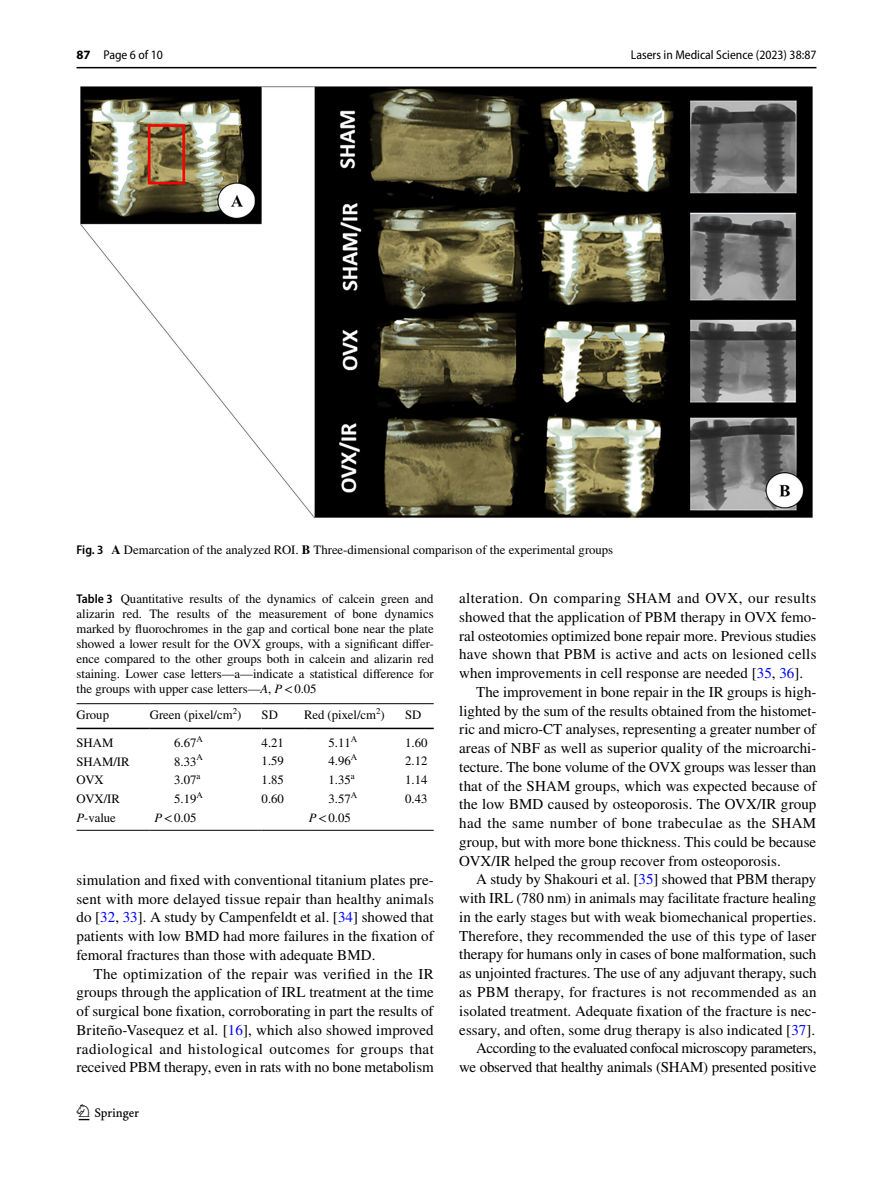
<style>
.page{position:relative;width:893px;height:1187px;background:#fff}
.page>*{position:absolute;margin:0;border:0;box-sizing:border-box;transform-origin:0 0}
.t1{font:22.5px "Springnew Regular 2";color:#000}
.t2{font:15px/18.8px "STIX";color:#000;text-align:justify}
.t3{font:15px "STIX";letter-spacing:.025em;color:#000}
.t4{font:15px "STIX";letter-spacing:-.025em;color:#000}
.t5{font:15px "STIX";letter-spacing:.02em;color:#000}
.t6{font:12.75px/15px "STIX";color:#000;text-align:justify}
.t7{font:semi-condensed 12.75px "Myriad Pro";color:#000}
.s1{font-weight:700;font-stretch:normal}
.s2{font-family:"Myriad Pro";font-weight:600;font-stretch:semi-condensed}
.s3{font-weight:700}
.s4{font-style:italic}
.s5{color:#00f}
</style>
<div class="page">
<hr style="left:77px;top:67px;width:739px;height:1px;background:#000">
<img style="left:81px;top:87px;width:731px;height:432px">
<hr style="left:77px;top:703px;width:73px;height:1px;background:#000">
<hr style="left:77px;top:727px;width:73px;height:2px;background:#000">
<hr style="left:150px;top:703px;width:112px;height:1px;background:#000">
<hr style="left:150px;top:727px;width:112px;height:2px;background:#000">
<hr style="left:262px;top:703px;width:42px;height:1px;background:#000">
<hr style="left:262px;top:727px;width:42px;height:2px;background:#000">
<hr style="left:304px;top:703px;width:101px;height:1px;background:#000">
<hr style="left:304px;top:727px;width:101px;height:2px;background:#000">
<svg style="left:405px;top:703px;width:29px;height:1px"></svg>
<hr style="left:405px;top:727px;width:29px;height:2px;background:#000">
<hr style="left:77px;top:829px;width:73px;height:1px;background:#000">
<hr style="left:150px;top:829px;width:112px;height:1px;background:#000">
<hr style="left:262px;top:829px;width:42px;height:1px;background:#000">
<hr style="left:304px;top:829px;width:101px;height:1px;background:#000">
<svg style="left:405px;top:829px;width:29px;height:1px"></svg>
<p class="t7" style="left:77px;top:48px;width:88px"><span class="s1">87</span> Page 6 of 10</p>
<p class="t7" style="left:631px;top:48px;width:187px">Lasers in Medical Science (2023) 38:87</p>
<p class="t6" style="left:77px;top:543px;width:538px"><span class="s2">Fig. 3</span> <span class="s3">A</span> Demarcation of the analyzed ROI. <span class="s3">B</span> Three-dimensional comparison of the experimental groups</p>
<p class="t6" style="left:77px;top:592px;width:359px"><span class="s2">Table 3</span> Quantitative results of the dynamics of calcein green and alizarin red. The results of the measurement of bone dynamics marked by fluorochromes in the gap and cortical bone near the plate showed a lower result for the OVX groups, with a significant differ&shy;ence compared to the other groups both in calcein and alizarin red staining. Lower case letters—a—indicate a statistical difference for the groups with upper case letters—<span class="s4">A</span>, <span class="s4">P</span>&lt;0.05</p>
<p class="t6" style="left:77px;top:707px;width:34px">Group</p>
<p class="t6" style="left:150px;top:707px;width:93px">Green (pixel/cm<sup>2</sup>)</p>
<p class="t6" style="left:262px;top:707px;width:18px">SD</p>
<p class="t6" style="left:304px;top:707px;width:82px">Red (pixel/cm<sup>2</sup>)</p>
<p class="t6" style="left:405px;top:707px;width:18px">SD</p>
<p class="t6" style="left:77px;top:735px;width:38px">SHAM</p>
<p class="t6" style="left:174px;top:735px;width:30px">6.67<sup>A</sup></p>
<p class="t6" style="left:262px;top:735px;width:24px">4.21</p>
<p class="t6" style="left:328px;top:735px;width:30px">5.11<sup>A</sup></p>
<p class="t6" style="left:405px;top:735px;width:24px">1.60</p>
<p class="t6" style="left:77px;top:754px;width:55px">SHAM/IR</p>
<p class="t6" style="left:174px;top:754px;width:30px">8.33<sup>A</sup></p>
<p class="t6" style="left:262px;top:754px;width:24px">1.59</p>
<p class="t6" style="left:328px;top:754px;width:30px">4.96<sup>A</sup></p>
<p class="t6" style="left:405px;top:754px;width:24px">2.12</p>
<p class="t6" style="left:77px;top:773px;width:29px">OVX</p>
<p class="t6" style="left:174px;top:773px;width:28px">3.07<sup>a</sup></p>
<p class="t6" style="left:262px;top:773px;width:24px">1.85</p>
<p class="t6" style="left:328px;top:773px;width:28px">1.35<sup>a</sup></p>
<p class="t6" style="left:405px;top:773px;width:24px">1.14</p>
<p class="t6" style="left:77px;top:792px;width:45px">OVX/IR</p>
<p class="t6" style="left:174px;top:792px;width:30px">5.19<sup>A</sup></p>
<p class="t6" style="left:262px;top:792px;width:24px">0.60</p>
<p class="t6" style="left:328px;top:792px;width:30px">3.57<sup>A</sup></p>
<p class="t6" style="left:405px;top:792px;width:24px">0.43</p>
<p class="t6" style="left:77px;top:810px;width:41px"><span class="s4">P</span>-value</p>
<p class="t6" style="left:154px;top:810px;width:44px"><span class="s4">P</span>&lt;0.05</p>
<p class="t6" style="left:309px;top:810px;width:44px"><span class="s4">P</span>&lt;0.05</p>
<p class="t3" style="left:459px;top:587px;width:359px">alteration. On comparing SHAM and OVX, our results</p>
<p class="t2" style="left:459px;top:608px;width:359px">showed that the application of PBM therapy in OVX femo-</p>
<p class="t2" style="left:459px;top:627px;width:359px">ral osteotomies optimized bone repair more. Previous studies</p>
<p class="t2" style="left:459px;top:646px;width:359px">have shown that PBM is active and acts on lesioned cells</p>
<p class="t2" style="left:459px;top:664px;width:346px">when improvements in cell response are needed [<span class="s5">35</span>, <span class="s5">36</span>].</p>
<p class="t2" style="left:476px;top:683px;width:342px">The improvement in bone repair in the IR groups is high-</p>
<p class="t2" style="left:459px;top:702px;width:359px">lighted by the sum of the results obtained from the histomet-</p>
<p class="t2" style="left:459px;top:721px;width:359px">ric and micro-CT analyses, representing a greater number of</p>
<p class="t2" style="left:459px;top:739px;width:359px">areas of NBF as well as superior quality of the microarchi-</p>
<p class="t2" style="left:459px;top:758px;width:359px">tecture. The bone volume of the OVX groups was lesser than</p>
<p class="t2" style="left:459px;top:777px;width:359px">that of the SHAM groups, which was expected because of</p>
<p class="t2" style="left:459px;top:796px;width:359px">the low BMD caused by osteoporosis. The OVX/IR group</p>
<p class="t3" style="left:459px;top:812px;width:359px">had the same number of bone trabeculae as the SHAM</p>
<p class="t2" style="left:459px;top:833px;width:358px">group, but with more bone thickness. This could be because</p>
<p class="t2" style="left:459px;top:852px;width:323px">OVX/IR helped the group recover from osteoporosis.</p>
<p class="t2" style="left:476px;top:871px;width:342px">A study by Shakouri et al. [<span class="s5">35</span>] showed that PBM therapy</p>
<p class="t2" style="left:459px;top:889px;width:359px">with IRL (780 nm) in animals may facilitate fracture healing</p>
<p class="t2" style="left:459px;top:908px;width:359px">in the early stages but with weak biomechanical properties.</p>
<p class="t2" style="left:459px;top:927px;width:359px">Therefore, they recommended the use of this type of laser</p>
<p class="t2" style="left:459px;top:946px;width:359px">therapy for humans only in cases of bone malformation, such</p>
<p class="t2" style="left:459px;top:964px;width:359px">as unjointed fractures. The use of any adjuvant therapy, such</p>
<p class="t5" style="left:459px;top:981px;width:359px">as PBM therapy, for fractures is not recommended as an</p>
<p class="t2" style="left:459px;top:1002px;width:359px">isolated treatment. Adequate fixation of the fracture is nec-</p>
<p class="t2" style="left:459px;top:1021px;width:358px">essary, and often, some drug therapy is also indicated [<span class="s5">37</span>].</p>
<p class="t4" style="left:476px;top:1037px;width:342px">According to the evaluated confocal microscopy parameters,</p>
<p class="t2" style="left:459px;top:1058px;width:359px">we observed that healthy animals (SHAM) presented positive</p>
<p class="t2" style="left:77px;top:871px;width:359px">simulation and fixed with conventional titanium plates pre&shy;sent with more delayed tissue repair than healthy animals do [<span class="s5">32</span>, <span class="s5">33</span>]. A study by Campenfeldt et al. [<span class="s5">34</span>] showed that patients with low BMD had more failures in the fixation of femoral fractures than those with adequate BMD.</p>
<p class="t2" style="left:77px;top:965px;width:359px;text-indent:17px">The optimization of the repair was verified in the IR groups through the application of IRL treatment at the time of surgical bone fixation, corroborating in part the results of Briteño-Vasequez et al. [<span class="s5">16</span>], which also showed improved radiological and histological outcomes for groups that received PBM therapy, even in rats with no bone metabolism</p>
<h1 class="t1" style="left:79px;top:1104px;width:62px">1 3</h1>
</div>
